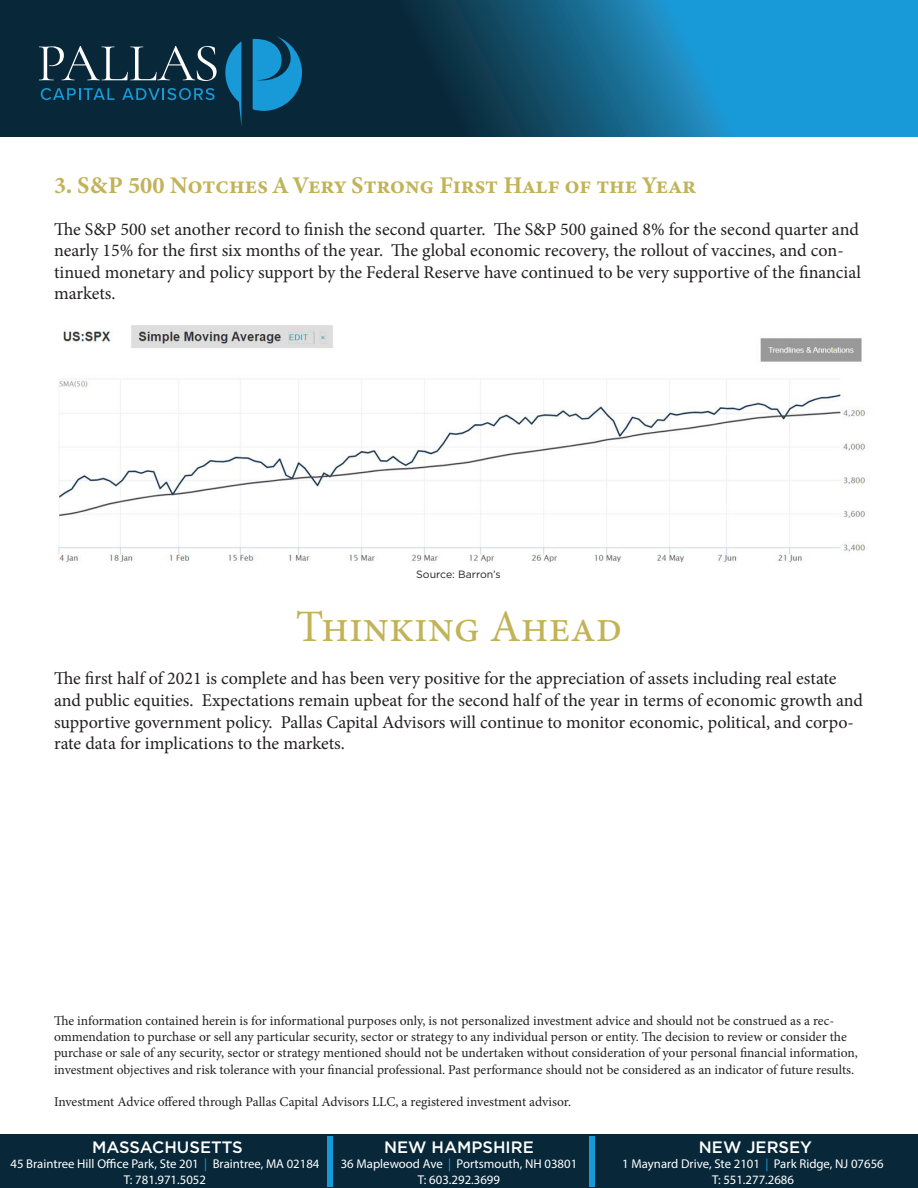
<style>
.page{position:relative;width:918px;height:1188px;background:#fff}
.page>*{position:absolute;margin:0;border:0;box-sizing:border-box;transform-origin:0 0}
.t1{font:500 54px "Gotham";color:#179ad7}
.t2{font:45px "Minion Pro";color:#c2b359}
.t3{font:24px "Minion Variable Concept";color:#c2b359}
.t4{font:18px/21.6px "Minion Pro";letter-spacing:-.005em;color:#231f20}
.t5{font:500 16.5px "Gotham";color:#fff}
.t6{font:13.5px/16.2px "Minion Pro";letter-spacing:-.005em;color:#231f20}
.t7{font:12.75px "Myriad Pro";color:#fff}
.t8{font:10.5px "Gotham";color:#231f20}
.s1{color:#179ad7}
</style>
<div class="page">
<svg style="left:0;top:0;width:918px;height:137px;background:#105779"></svg>
<svg style="left:225px;top:41px;width:16px;height:86px"></svg>
<svg style="left:253px;top:36px;width:49px;height:75px;background:#1279a9"></svg>
<svg style="left:39px;top:46px;width:178px;height:35px;background:#354f5d"></svg>
<svg style="left:41px;top:88px;width:74px;height:12px"></svg>
<svg style="left:122px;top:88px;width:93px;height:12px"></svg>
<div style="left:0;top:1134px;width:918px;height:54px;background:#082839"></div>
<img style="left:58px;top:325px;width:808px;height:238px">
<p class="t3" style="left:54px;top:169px;width:643px">3. S&amp;P 500 Notches A Very Strong First Half of the Year</p>
<p class="t4" style="left:54px;top:218px;width:809px">The S&amp;P 500 set another record to finish the second quarter. The S&amp;P 500 gained 8% for the second quarter and nearly 15% for the first six months of the year. The global economic recovery, the rollout of vaccines, and con&shy;tinued monetary and policy support by the Federal Reserve have continued to be very supportive of the financial markets.</p>
<p class="t8" style="left:416px;top:568px;width:86px">Source: Barron’s</p>
<p class="t2" style="left:296px;top:597px;width:328px">Thinking Ahead</p>
<p class="t4" style="left:54px;top:668px;width:811px">The first half of 2021 is complete and has been very positive for the appreciation of assets including real estate and public equities. Expectations remain upbeat for the second half of the year in terms of economic growth and supportive government policy. Pallas Capital Advisors will continue to monitor economic, political, and corpo&shy;rate data for implications to the markets.</p>
<p class="t6" style="left:54px;top:1013px;width:805px">The information contained herein is for informational purposes only, is not personalized investment advice and should not be construed as a rec&shy;ommendation to purchase or sell any particular security, sector or strategy to any individual person or entity. The decision to review or consider the purchase or sale of any security, sector or strategy mentioned should not be undertaken without consideration of your personal financial information, investment objectives and risk tolerance with your financial professional. Past performance should not be considered as an indicator of future results.</p>
<p class="t6" style="left:54px;top:1094px;width:519px">Investment Advice offered through Pallas Capital Advisors LLC, a registered investment advisor.</p>
<p class="t5" style="left:92px;top:1136px;width:152px">MASSACHUSETTS</p>
<p class="t7" style="left:10px;top:1156px;width:310px">45 Braintree Hill Office Park, Ste 201 <span class="s1">|</span> Braintree, MA 02184</p>
<p class="t7" style="left:124px;top:1172px;width:84px">T: 781.971.5052</p>
<p class="t1" style="left:321px;top:1125px;width:19px">|</p>
<p class="t1" style="left:583px;top:1125px;width:19px">|</p>
<p class="t5" style="left:384px;top:1136px;width:151px">NEW HAMPSHIRE</p>
<p class="t7" style="left:341px;top:1156px;width:238px">36 Maplewood Ave <span class="s1">|</span> Portsmouth, NH 03801</p>
<p class="t7" style="left:418px;top:1172px;width:84px">T: 603.292.3699</p>
<p class="t5" style="left:699px;top:1136px;width:115px">NEW JERSEY</p>
<p class="t7" style="left:622px;top:1156px;width:263px">1 Maynard Drive, Ste 2101 <span class="s1">|</span> Park Ridge, NJ 07656</p>
<p class="t7" style="left:712px;top:1172px;width:84px">T: 551.277.2686</p>
</div>
